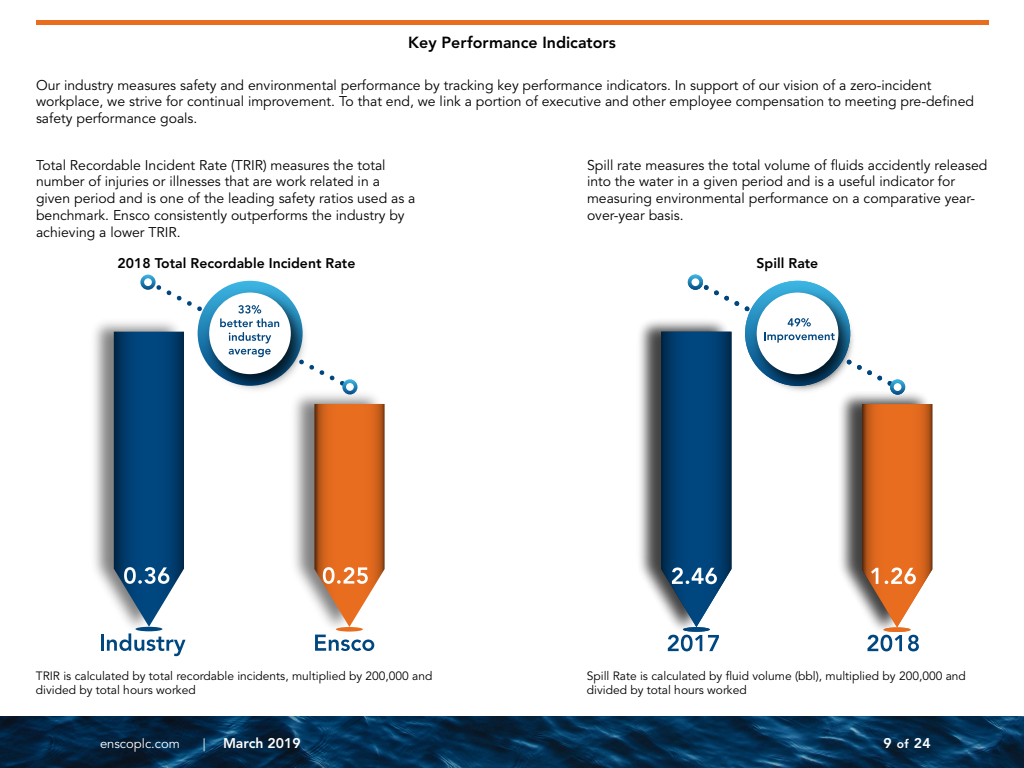
<style>
.page{position:relative;width:1024px;height:768px;background:#fff}
.page>*{position:absolute;margin:0;border:0;box-sizing:border-box;transform-origin:0 0}
.t1{font:800 16px "Avenir LT Std";color:#000}
.t2{font:14px/16.8px "Avenir LT Std";color:#000}
.t3{font:800 14px "Avenir LT Std";color:#000}
.t4{font:800 14px "Avenir LT Std";color:#fff}
.t5{font:13px "Avenir LT Std";color:#fff}
.t6{font:12px/14.4px "Avenir LT Std";color:#000}
.s1{font-weight:400;font-size:13px}
.s2{font-size:12px}
</style>
<div class="page">
<img style="left:0;top:716px;width:1024px;height:52px">
<img style="left:94px;top:322px;width:69px;height:319px">
<hr style="left:101px;top:635px;width:3px;height:16px;background:#00467f">
<svg style="left:107px;top:633px;width:79px;height:23px"></svg>
<svg style="left:315px;top:635px;width:59px;height:16px"></svg>
<svg style="left:114px;top:276px;width:271px;height:351px"></svg>
<svg style="left:140px;top:275px;width:16px;height:15px"></svg>
<div style="left:144px;top:278px;width:8px;height:8px;background:#fff;border-radius:50%"></div>
<svg style="left:342px;top:379px;width:16px;height:16px"></svg>
<div style="left:346px;top:383px;width:8px;height:8px;background:#fff;border-radius:50%"></div>
<hr style="left:135px;top:627px;width:27px;height:4px;background:#00467f;border-radius:50%">
<div style="left:336px;top:627px;width:27px;height:5px;background:#e86d1f;border-radius:50%"></div>
<div style="left:36px;top:20px;width:952px;height:5px;background:#e86d1f"></div>
<svg style="left:668px;top:641px;width:34px;height:10px"></svg>
<svg style="left:709px;top:641px;width:9px;height:10px"></svg>
<svg style="left:867px;top:641px;width:35px;height:10px"></svg>
<svg style="left:908px;top:641px;width:11px;height:10px"></svg>
<img style="left:639px;top:320px;width:80px;height:321px">
<img style="left:867px;top:404px;width:66px;height:237px">
<svg style="left:661px;top:276px;width:271px;height:351px"></svg>
<svg style="left:688px;top:275px;width:15px;height:15px"></svg>
<div style="left:692px;top:278px;width:7px;height:8px;background:#fff;border-radius:50%"></div>
<svg style="left:890px;top:379px;width:15px;height:16px"></svg>
<div style="left:894px;top:383px;width:7px;height:8px;background:#fff;border-radius:50%"></div>
<div style="left:683px;top:627px;width:27px;height:5px;background:#00467f;border-radius:50%"></div>
<div style="left:884px;top:627px;width:27px;height:5px;background:#e86d1f;border-radius:50%"></div>
<p class="t1" style="left:408px;top:33px;width:209px">Key Performance Indicators</p>
<p class="t2" style="left:36px;top:77px;width:940px">Our industry measures safety and environmental performance by tracking key performance indicators. In support of our vision of a zero-incident workplace, we strive for continual improvement. To that end, we link a portion of executive and other employee compensation to meeting pre-defined safety performance goals.</p>
<p class="t2" style="left:36px;top:157px;width:381px">Total Recordable Incident Rate (TRIR) measures the total number of injuries or illnesses that are work related in a given period and is one of the leading safety ratios used as a benchmark. Ensco consistently outperforms the industry by achieving a lower TRIR.</p>
<p class="t3" style="left:117px;top:254px;width:239px">2018 Total Recordable Incident Rate</p>
<p class="t2" style="left:587px;top:157px;width:402px">Spill rate measures the total volume of fluids accidently released into the water in a given period and is a useful indicator for measuring environmental performance on a comparative year&shy;over-year basis.</p>
<p class="t3" style="left:757px;top:254px;width:63px">Spill Rate</p>
<p class="t6" style="left:36px;top:669px;width:398px">TRIR is calculated by total recordable incidents, multiplied by 200,000 and divided by total hours worked</p>
<p class="t6" style="left:587px;top:669px;width:381px">Spill Rate is calculated by fluid volume (bbl), multiplied by 200,000 and divided by total hours worked</p>
<p class="t5" style="left:100px;top:736px;width:81px">enscoplc.com</p>
<p class="t4" style="left:203px;top:734px;width:99px"><span class="s1">|</span> March 2019</p>
<p class="t4" style="left:884px;top:735px;width:49px">9 <span class="s2">of</span> 24</p>
</div>
